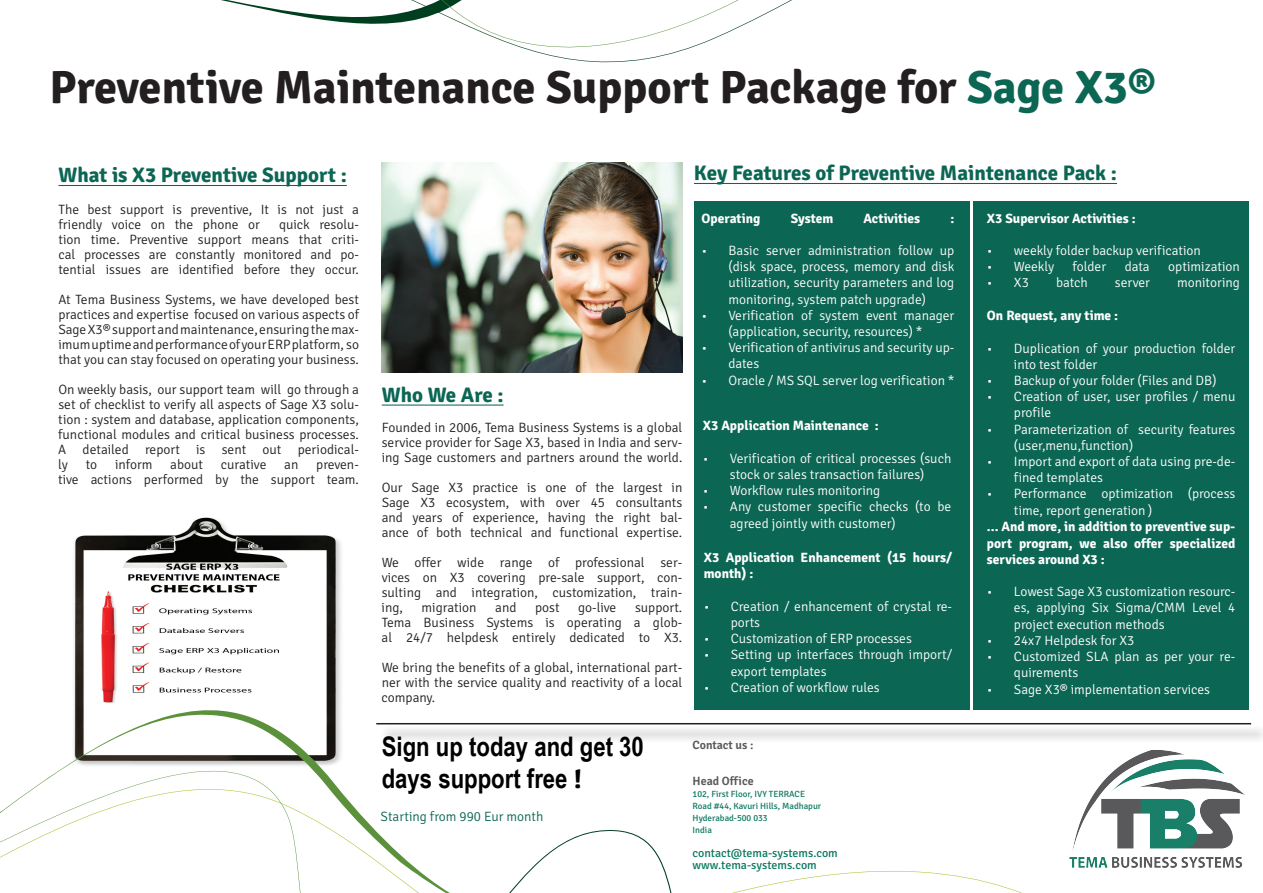
<style>
.page{position:relative;width:1263px;height:893px;background:#fff}
.page>*{position:absolute;margin:0;border:0;box-sizing:border-box;transform-origin:0 0}
.t1{font:700 46.5px "Signika";color:#231f20}
.t2{font:700 27px/32.4px "Arial Narrow";color:#000}
.t3{font:700 21px "Signika";color:#0c6654}
.t4{font:300 13.5px/15px "Signika";color:#231f20;text-align:justify}
.t5{font:300 13.5px/16.2px "Signika";color:#fff}
.t6{font:700 13.5px/16.2px "Signika";color:#fff}
.t7{font:300 13.5px "Signika";color:#0c6654}
.t8{font:12px/12px "Signika";color:#0a775f}
.t9{font:600 12px "Signika";color:#5b5958}
.t10{font:9px/12px "Signika";color:#0a775f}
.s1{color:#0c6654}
.s2{font-family:"Signika"}
</style>
<div class="page">
<div style="left:694px;top:202px;width:275px;height:508px;background:#0c6654"></div>
<div style="left:380px;top:725px;width:883px;height:18px;background:#f0f0f0"></div>
<hr style="left:376px;top:723px;width:875px;height:1px;background:#231f20">
<div style="left:973px;top:202px;width:276px;height:508px;background:#0c6654"></div>
<hr style="left:382px;top:405px;width:122px;height:1px;background:#0c6654">
<hr style="left:58px;top:185px;width:289px;height:1px;background:#0c6654">
<hr style="left:694px;top:183px;width:423px;height:1px;background:#0c6654">
<img style="left:1185px;top:759px;width:60px;height:109px">
<img style="left:74px;top:517px;width:267px;height:192px">
<img style="left:382px;top:162px;width:300px;height:211px">
<svg style="left:0;top:709px;width:1185px;height:184px"></svg>
<svg style="left:221px;top:0;width:571px;height:63px"></svg>
<h1 class="t1" style="left:50px;top:59px;width:1108px">Preventive Maintenance Support Package for <span class="s1">Sage X3®</span></h1>
<h3 class="t3" style="left:58px;top:163px;width:290px">What is X3 Preventive Support :</h3>
<p class="t4" style="left:58px;top:202px;width:302px">The best support is preventive, It is not just a friendly voice on the phone or</p>
<p class="t4" style="left:58px;top:217px;width:302px;text-indent:221px">quick resolu&shy;tion time. Preventive support means that criti&shy;cal processes are constantly monitored and po&shy;tential issues are identified before they occur.</p>
<p class="t4" style="left:58px;top:292px;width:302px">At Tema Business Systems, we have developed best practices and expertise focused on various aspects of SageX3®supportandmaintenance,ensuringthemax&shy;imumuptimeandperformanceofyourERPplatform, so that you can stay focused on operating your business.</p>
<p class="t4" style="left:58px;top:382px;width:302px">On weekly basis, our support team will go through a set of checklist to verify all aspects of Sage X3 solu&shy;tion : system and database, application components, functional modules and critical business processes.<br>A detailed report is sent out periodical&shy;ly</p>
<p class="t4" style="left:86px;top:457px;width:13px">to</p>
<p class="t4" style="left:115px;top:457px;width:39px">inform</p>
<p class="t4" style="left:170px;top:457px;width:34px">about</p>
<p class="t4" style="left:221px;top:457px;width:47px">curative</p>
<p class="t4" style="left:284px;top:457px;width:16px">an</p>
<p class="t4" style="left:58px;top:457px;width:302px;text-align:right">preven-<br>tive actions performed by the support team.</p>
<h3 class="t3" style="left:382px;top:382px;width:123px">Who We Are :</h3>
<p class="t4" style="left:382px;top:420px;width:302px">Founded in 2006, Tema Business Systems is a global service provider for Sage X3, based in India and serv&shy;ing Sage customers and partners around the world.</p>
<p class="t4" style="left:382px;top:480px;width:302px">Our Sage X3 practice is one of the largest in Sage X3 ecosystem, with over 45 consultants and years of experience, having the right bal&shy;ance of both technical and functional expertise.</p>
<p class="t4" style="left:382px;top:555px;width:302px">We offer wide range of professional ser&shy;vices on X3 covering pre-sale support, con&shy;sulting and integration, customization, train&shy;ing,</p>
<p class="t4" style="left:422px;top:600px;width:57px">migration</p>
<p class="t4" style="left:495px;top:600px;width:23px">and</p>
<p class="t4" style="left:535px;top:600px;width:26px">post</p>
<p class="t4" style="left:578px;top:600px;width:40px">go-live</p>
<p class="t4" style="left:382px;top:600px;width:302px;text-indent:253px">support.<br>Tema Business Systems is operating a glob&shy;al 24/7 helpdesk entirely dedicated to X3.</p>
<p class="t4" style="left:382px;top:660px;width:302px">We bring the benefits of a global, international part&shy;ner with the service quality and reactivity of a local company.</p>
<h3 class="t3" style="left:694px;top:161px;width:425px">Key Features of Preventive Maintenance Pack :</h3>
<p class="t6" style="left:701px;top:210px;width:60px">Operating</p>
<p class="t6" style="left:791px;top:210px;width:44px">System</p>
<p class="t6" style="left:863px;top:210px;width:58px">Activities</p>
<p class="t6" style="left:950px;top:210px;width:5px">:</p>
<p class="t5" style="left:728px;top:243px;width:227px;text-align:justify;text-indent:-27px">• Basic server administration follow up (disk space, process, memory and disk utilization, security parameters and log monitoring, system patch upgrade)</p>
<p class="t5" style="left:701px;top:307px;width:254px;text-align:center">• Verification of system event manager (application, security, resources) *</p>
<p class="t5" style="left:728px;top:340px;width:227px;text-indent:-27px">• Verification of antivirus and security up&shy;dates</p>
<p class="t5" style="left:701px;top:372px;width:254px">• Oracle / MS SQL server log verification *</p>
<p class="t6" style="left:703px;top:418px;width:177px">X3 Application Maintenance :</p>
<p class="t5" style="left:703px;top:450px;width:250px;text-align:center">• Verification of critical processes (such stock or sales transaction failures)</p>
<p class="t5" style="left:703px;top:483px;width:179px">• Workflow rules monitoring</p>
<p class="t5" style="left:730px;top:499px;width:223px;text-indent:-27px">• Any customer specific checks (to be agreed jointly with customer)</p>
<p class="t6" style="left:704px;top:550px;width:250px">X3 Application Enhancement (15 hours/ month) :</p>
<p class="t5" style="left:731px;top:598px;width:223px;text-indent:-27px">• Creation / enhancement of crystal re&shy;ports</p>
<p class="t5" style="left:704px;top:631px;width:210px">• Customization of ERP processes</p>
<p class="t5" style="left:731px;top:647px;width:223px;text-indent:-27px">• Setting up interfaces through import/ export templates</p>
<p class="t5" style="left:704px;top:679px;width:178px">• Creation of workflow rules</p>
<p class="t6" style="left:987px;top:210px;width:150px">X3 Supervisor Activities :</p>
<p class="t5" style="left:987px;top:243px;width:216px">• weekly folder backup verification</p>
<p class="t5" style="left:987px;top:259px;width:69px">• Weekly</p>
<p class="t5" style="left:1073px;top:259px;width:35px">folder</p>
<p class="t5" style="left:1125px;top:259px;width:27px">data</p>
<p class="t5" style="left:1168px;top:259px;width:73px">optimization</p>
<p class="t5" style="left:987px;top:275px;width:43px">• X3</p>
<p class="t5" style="left:1056px;top:275px;width:33px">batch</p>
<p class="t5" style="left:1115px;top:275px;width:37px">server</p>
<p class="t5" style="left:1177px;top:275px;width:64px">monitoring</p>
<p class="t6" style="left:987px;top:308px;width:133px">On Request, any time :</p>
<p class="t5" style="left:1014px;top:340px;width:223px;text-indent:-27px">• Duplication of your production folder into test folder</p>
<p class="t5" style="left:987px;top:373px;width:231px">• Backup of your folder (Files and DB)</p>
<p class="t5" style="left:1014px;top:389px;width:223px;text-indent:-27px">• Creation of user, user profiles / menu profile</p>
<p class="t5" style="left:1014px;top:421px;width:223px;text-indent:-27px">• Parameterization of security features (user,menu,function)</p>
<p class="t5" style="left:1014px;top:454px;width:223px;text-indent:-27px">• Import and export of data using pre-de&shy;fined templates</p>
<p class="t5" style="left:1014px;top:486px;width:223px;text-indent:-27px">• Performance optimization (process time, report generation…)</p>
<p class="t6" style="left:987px;top:519px;width:250px;text-align:justify">... And more, in addition to preventive sup&shy;port program, we also offer specialized services around X3 :</p>
<p class="t5" style="left:1014px;top:584px;width:223px;text-align:justify;text-indent:-27px">• Lowest Sage X3 customization resourc&shy;es, applying Six Sigma/CMM Level 4 project execution methods</p>
<p class="t5" style="left:987px;top:632px;width:149px">• 24x7 Helpdesk for X3</p>
<p class="t5" style="left:1014px;top:649px;width:223px;text-indent:-27px">• Customized SLA plan as per your re&shy;quirements</p>
<p class="t5" style="left:987px;top:681px;width:225px">• Sage X3® implementation services</p>
<h2 class="t2" style="left:382px;top:729px;width:264px">Sign up today and get 30 days support free <span class="s2">!</span></h2>
<p class="t7" style="left:381px;top:809px;width:164px">Starting from 990 Eur month</p>
<p class="t9" style="left:693px;top:737px;width:62px">Contact us :</p>
<p class="t9" style="left:693px;top:773px;width:63px">Head Office</p>
<p class="t10" style="left:693px;top:788px;width:130px">102, First Floor, IVY TERRACE<br>Road #44, Kavuri Hills, Madhapur<br>Hyderabad-500 033<br>India</p>
<p class="t8" style="left:693px;top:847px;width:147px">contact@tema-systems.com www.tema-systems.com</p>
</div>
